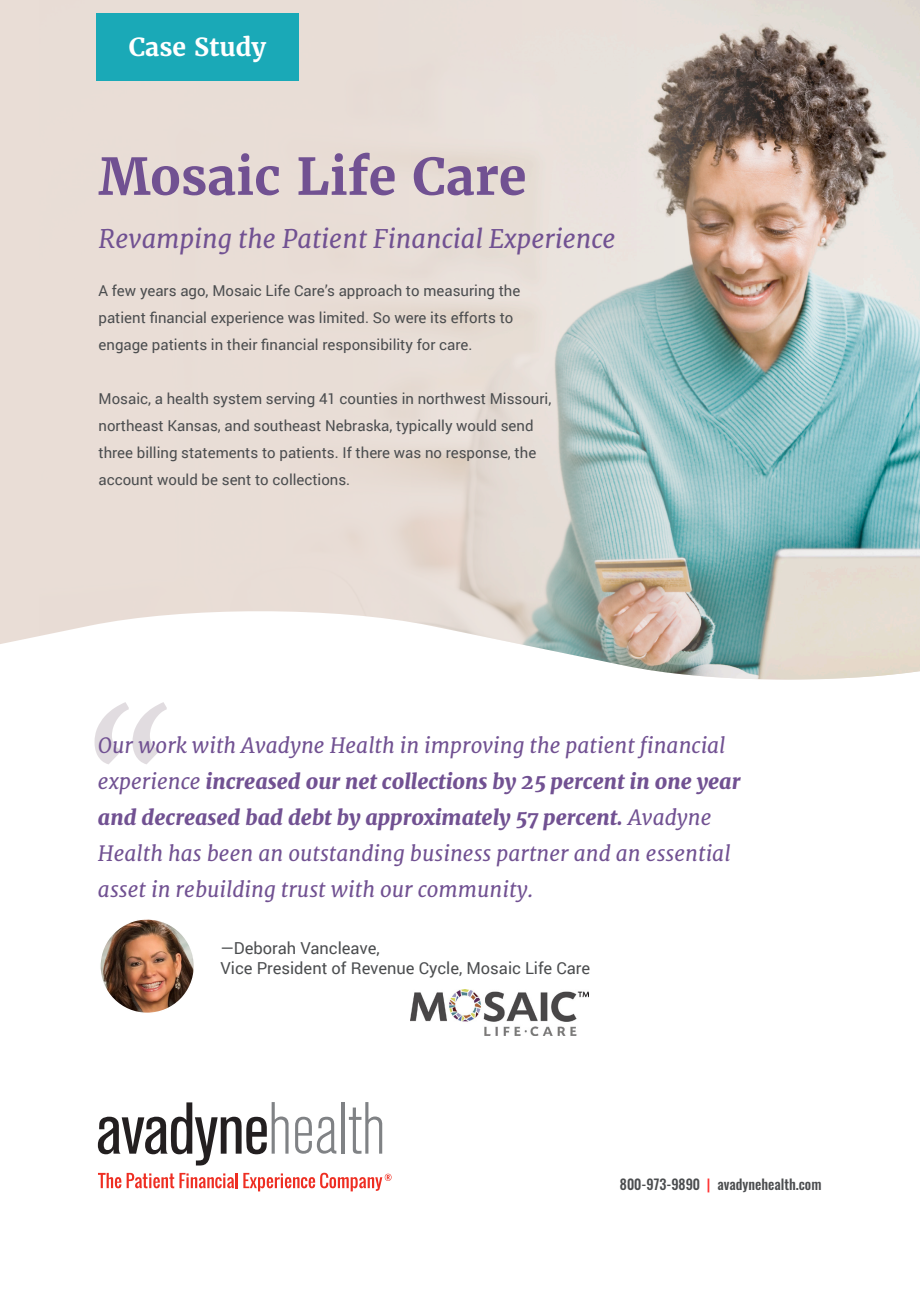
<style>
.page{position:relative;width:920px;height:1290px;background:#fff}
.page>*{position:absolute;margin:0;border:0;box-sizing:border-box;transform-origin:0 0}
.t1{font:700 50.55px "Merriweather";color:#715192}
.t2{font:italic 25.5px "Merriweather";color:#715192}
.t3{font:700 24.9px "Merriweather";color:#fff}
.t4{font:italic 21px/36px "Merriweather";color:#715192}
.t5{font:16.5px "Roboto";color:#4b4d4f}
.t6{font:15px/27px "Roboto";color:#4b4d4f}
.t7{font:500 14.1px "Oswald";color:#4b4d4f}
.s1{font-weight:900}
.s2{color:#f33}
</style>
<div class="page">
<div style="left:0;top:0;width:39px;height:644px;background:#e9ddd6"></div>
<img style="left:39px;top:0;width:881px;height:680px">
<svg style="left:94px;top:702px;width:73px;height:62px"></svg>
<div style="left:96px;top:14px;width:203px;height:67px;background:#1aa9b7"></div>
<img style="left:411px;top:990px;width:177px;height:45px">
<svg style="left:98px;top:1173px;width:23px;height:15px"></svg>
<svg style="left:295px;top:1117px;width:41px;height:37px"></svg>
<hr style="left:341px;top:1102px;width:4px;height:52px;background:#808285">
<svg style="left:349px;top:1102px;width:33px;height:52px"></svg>
<svg style="left:98px;top:1102px;width:191px;height:63px"></svg>
<svg style="left:127px;top:1173px;width:265px;height:18px"></svg>
<img style="left:100px;top:919px;width:94px;height:94px;border-radius:47px">
<div style="left:99px;top:918px;width:96px;height:96px;border:2px solid #fff;border-radius:50%"></div>
<p class="t3" style="left:129px;top:31px;width:139px">Case Study</p>
<p class="t1" style="left:99px;top:144px;width:430px">Mosaic Life Care</p>
<p class="t2" style="left:99px;top:223px;width:519px">Revamping the Patient Financial Experience</p>
<p class="t6" style="left:99px;top:276px;width:423px">A few years ago, Mosaic Life Care’s approach to measuring the patient financial experience was limited. So were its efforts to engage patients in their financial responsibility for care.</p>
<p class="t6" style="left:99px;top:384px;width:454px">Mosaic, a health system serving 41 counties in northwest Missouri, northeast Kansas, and southeast Nebraska, typically would send three billing statements to patients. If there was no response, the account would be sent to collections.</p>
<p class="t4" style="left:98px;top:728px;width:644px">Our work with Avadyne Health in improving the patient financial experience <span class="s1">increased our net collections by 25 percent in one year and decreased bad debt by approximately 57 percent.</span> Avadyne Health has been an outstanding business partner and an essential asset in rebuilding trust with our community.</p>
<p class="t5" style="left:220px;top:936px;width:161px">—Deborah Vancleave,</p>
<p class="t5" style="left:220px;top:956px;width:371px">Vice President of Revenue Cycle, Mosaic Life Care</p>
<p class="t7" style="left:620px;top:1174px;width:203px">800-973-9890 <span class="s2">|</span> avadynehealth.com</p>
</div>
